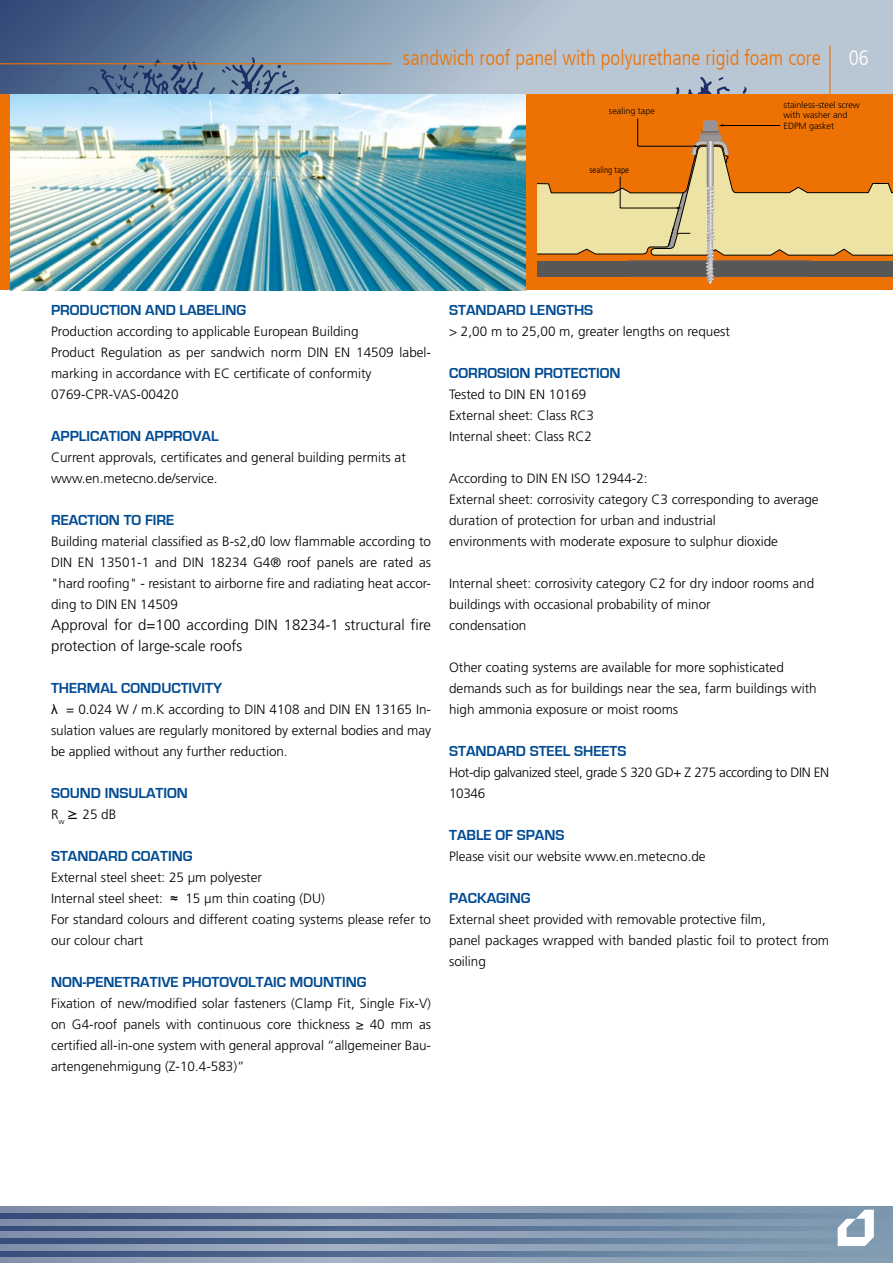
<style>
.page{position:relative;width:893px;height:1263px;background:#fff}
.page>*{position:absolute;margin:0;border:0;box-sizing:border-box;transform-origin:0 0}
.t1{font:300 condensed 21px "Frutiger LT";color:#ee7203}
.t2{font:300 condensed 21px "Frutiger LT";color:#fff}
.t3{font:700 15px "Eurostile";color:#004b93}
.t4{font:300 15px/21px "Frutiger LT Pro";color:#000}
.t5{font:300 13.5px/21px "Frutiger LT Pro";color:#000}
.t6{font:300 13.5px/21px "Frutiger LT Pro";letter-spacing:-.025em;color:#000}
.t7{font:300 9px/10.8px "Frutiger LT Pro";color:#000}
.t8{font:300 condensed 9px "Frutiger LT";color:#000}
.s1{font-family:"Arial";font-weight:400}
.s2{font-family:"Lucida Grande";font-weight:400;font-size:15px}
</style>
<div class="page">
<div style="left:0;top:0;width:893px;height:96px;background:#b9c6d4"></div>
<svg style="left:0;top:0;width:824px;height:95px"></svg>
<svg style="left:0;top:1213px;width:893px;height:44px;background:#5d7597"></svg>
<svg style="left:0;top:1206px;width:893px;height:7px;background:#8b9db5"></svg>
<svg style="left:0;top:1219px;width:893px;height:6px;background:#8d9eb6"></svg>
<svg style="left:0;top:1232px;width:893px;height:6px;background:#8fa0b7"></svg>
<svg style="left:0;top:1244px;width:893px;height:6px;background:#90a2b8"></svg>
<svg style="left:0;top:1257px;width:893px;height:6px;background:#92a4ba"></svg>
<hr style="left:829px;top:46px;width:1px;height:78px;background:#ee7203">
<div style="left:0;top:95px;width:893px;height:195px;background:#ee7203"></div>
<svg style="left:537px;top:119px;width:356px;height:164px"></svg>
<img style="left:11px;top:95px;width:515px;height:195px">
<hr style="left:0;top:63px;width:391px;height:1px;background:#ee7203">
<svg style="left:838px;top:1210px;width:36px;height:36px"></svg>
<h1 class="t1" style="left:403px;top:45px;width:419px">sandwich roof panel with polyurethane rigid foam core</h1>
<h1 class="t2" style="left:849px;top:45px;width:22px">06</h1>
<p class="t7" style="left:784px;top:99px;width:78px">stainless-steel screw with washer and<br>EDPM gasket</p>
<p class="t7" style="left:609px;top:105px;width:48px">sealing tape</p>
<p class="t8" style="left:589px;top:165px;width:41px">sealing tape</p>
<p class="t3" style="left:51px;top:302px;width:197px">PRODUCTION AND LABELING</p>
<p class="t5" style="left:51px;top:321px;width:382px">Production according to applicable European Building<br>Product Regulation as per sandwich norm DIN EN 14509 label&shy;marking in accordance with EC certificate of conformity 0769-CPR-VAS-00420</p>
<p class="t3" style="left:51px;top:428px;width:169px">APPLICATION APPROVAL</p>
<p class="t5" style="left:51px;top:447px;width:356px">Current approvals, certificates and general building permits at www.en.metecno.de/service.</p>
<p class="t3" style="left:51px;top:512px;width:125px">REACTION TO FIRE</p>
<p class="t5" style="left:51px;top:531px;width:382px;text-align:justify">Building material classified as B-s2,d0 low flammable according to DIN EN 13501-1 and DIN 18234 G4® roof panels are rated as "hard roofing" - resistant to airborne fire and radiating heat accor&shy;ding to DIN EN 14509</p>
<p class="t4" style="left:51px;top:614px;width:382px">Approval for d=100 according DIN 18234-1 structural fire protection of large-scale roofs</p>
<p class="t3" style="left:51px;top:680px;width:173px">THERMAL CONDUCTIVITY</p>
<p class="t5" style="left:51px;top:699px;width:382px;text-align:justify"><span class="s1">λ</span> = 0.024 W / m.K according to DIN 4108 and DIN EN 13165 In&shy;sulation values are regularly monitored by external bodies and may be applied without any further reduction.</p>
<p class="t3" style="left:51px;top:785px;width:138px">SOUND INSULATION</p>
<p class="t5" style="left:51px;top:804px;width:67px">R<sub>w</sub> <span class="s2">≥</span> 25 dB</p>
<p class="t3" style="left:51px;top:848px;width:143px">STANDARD COATING</p>
<p class="t5" style="left:51px;top:867px;width:382px">External steel sheet: 25 μm polyester<br>Internal steel sheet: <span class="s1">≈</span> 15 μm thin coating (DU)<br>For standard colours and different coating systems please refer to our colour chart</p>
<p class="t3" style="left:51px;top:974px;width:317px">NON-PENETRATIVE PHOTOVOLTAIC MOUNTING</p>
<p class="t5" style="left:51px;top:993px;width:382px;text-align:justify">Fixation of new/modified solar fasteners (Clamp Fit, Single Fix-V) on G4-roof panels with continuous core thickness ≥ 40 mm as certified all-in-one system with general approval “allgemeiner Bau&shy;artengenehmigung (Z-10.4-583)”</p>
<p class="t3" style="left:449px;top:302px;width:146px">STANDARD LENGTHS</p>
<p class="t5" style="left:449px;top:321px;width:282px">&gt; 2,00 m to 25,00 m, greater lengths on request</p>
<p class="t3" style="left:449px;top:365px;width:173px">CORROSION PROTECTION</p>
<p class="t5" style="left:449px;top:384px;width:147px">Tested to DIN EN 10169<br>External sheet: Class RC3<br>Internal sheet: Class RC2</p>
<p class="t5" style="left:449px;top:468px;width:371px">According to DIN EN ISO 12944-2:<br>External sheet: corrosivity category C3 corresponding to average duration of protection for urban and industrial<br>environments with moderate exposure to sulphur dioxide</p>
<p class="t5" style="left:449px;top:573px;width:367px">Internal sheet: corrosivity category C2 for dry indoor rooms and buildings with occasional probability of minor<br>condensation</p>
<p class="t5" style="left:449px;top:657px;width:369px">Other coating systems are available for more sophisticated demands such as for buildings near the sea, farm buildings with high ammonia exposure or moist rooms</p>
<p class="t3" style="left:449px;top:743px;width:179px">STANDARD STEEL SHEETS</p>
<p class="t6" style="left:449px;top:762px;width:382px">Hot-dip galvanized steel, grade S 320 GD+ Z 275 according to DIN EN<br>10346</p>
<p class="t3" style="left:449px;top:827px;width:117px">TABLE OF SPANS</p>
<p class="t5" style="left:449px;top:846px;width:258px">Please visit our website www.en.metecno.de</p>
<p class="t3" style="left:449px;top:890px;width:83px">PACKAGING</p>
<p class="t5" style="left:449px;top:909px;width:382px">External sheet provided with removable protective film,<br>panel packages wrapped with banded plastic foil to protect from soiling</p>
</div>
